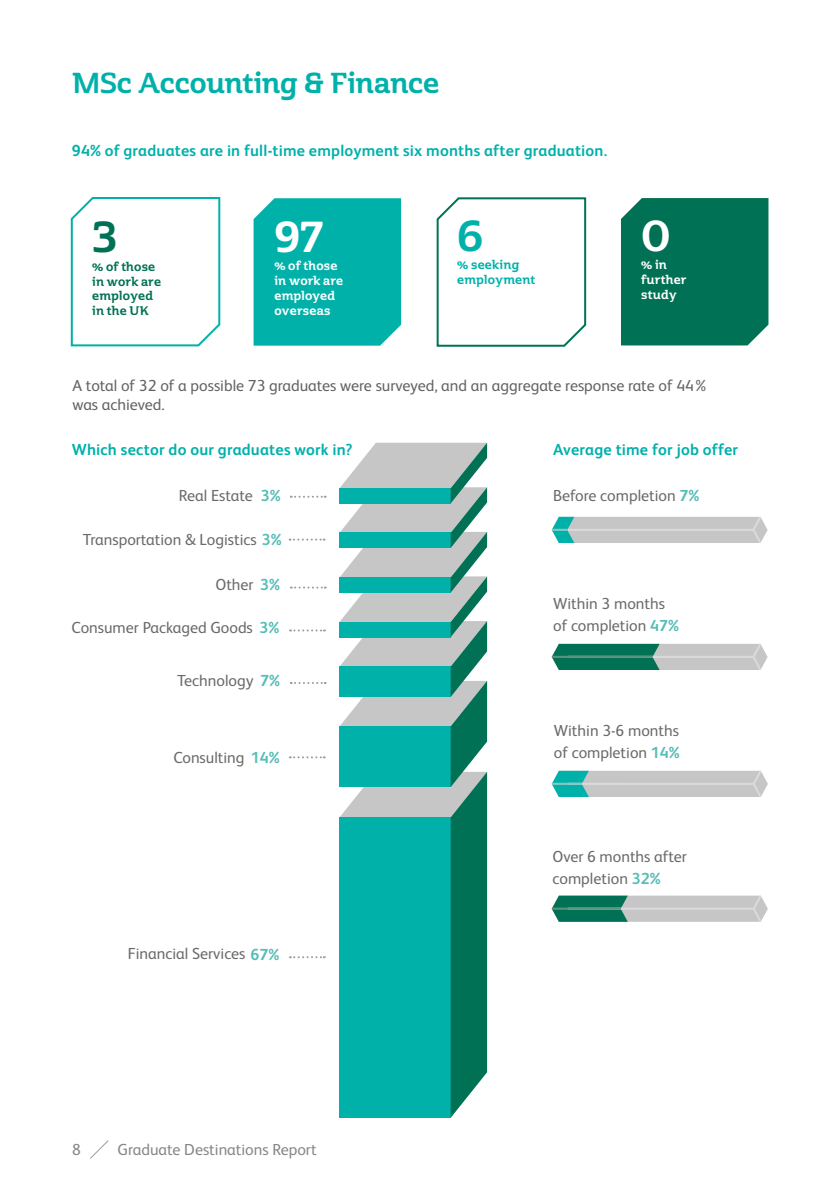
<style>
.page{position:relative;width:840px;height:1191px;background:#fff}
.page>*{position:absolute;margin:0;border:0;box-sizing:border-box;transform-origin:0 0}
.t1{font:42px "Cabrito Semi Nor Bol";color:#fff}
.t2{font:42px "Cabrito Semi Nor Bol";color:#007154}
.t3{font:42px "Cabrito Semi Nor Bol";color:#00b1aa}
.t4{font:28px "Cabrito Semi Nor Bol";letter-spacing:-.005em;color:#00b1aa}
.t5{font:16px/22px "FS Albert";color:#6a6a69}
.t6{font:700 16px "FS Albert";letter-spacing:.01em;color:#00b1aa}
.t7{font:16px/19.2px "FS Albert";color:#646363}
.t8{font:16px "FS Albert";color:#878787}
.t9{font:12.2px/14.8px "Cabrito Semi Nor Bol";letter-spacing:.02em;color:#fff}
.t10{font:12.2px/14.8px "Cabrito Semi Nor Bol";letter-spacing:.015em;color:#007154}
.t11{font:12.2px/14.8px "Cabrito Semi Nor Bol";letter-spacing:.015em;color:#00b1aa}
.s1{font-weight:700;color:#57bdb7}
</style>
<div class="page">
<svg style="left:90px;top:1140px;width:19px;height:19px"></svg>
<div style="left:621px;top:198px;width:147px;height:147px;background:#007154"></div>
<svg style="left:436px;top:197px;width:151px;height:150px"></svg>
<svg style="left:70px;top:197px;width:151px;height:150px"></svg>
<div style="left:253px;top:198px;width:148px;height:148px;background:#00b1aa"></div>
<svg style="left:290px;top:496px;width:35px;height:2px"></svg>
<svg style="left:291px;top:586px;width:34px;height:2px"></svg>
<svg style="left:290px;top:682px;width:35px;height:2px"></svg>
<svg style="left:290px;top:629px;width:35px;height:2px"></svg>
<svg style="left:290px;top:956px;width:34px;height:2px"></svg>
<svg style="left:289px;top:756px;width:35px;height:2px"></svg>
<svg style="left:339px;top:443px;width:148px;height:674px;background:#43b0a8"></svg>
<svg style="left:289px;top:538px;width:35px;height:2px"></svg>
<svg style="left:551px;top:517px;width:216px;height:26px;background:#bcc7c7"></svg>
<svg style="left:551px;top:644px;width:216px;height:26px;background:#70a295"></svg>
<svg style="left:551px;top:771px;width:216px;height:26px;background:#afc6c5"></svg>
<svg style="left:551px;top:895px;width:216px;height:26px;background:#8fb0a8"></svg>
<h2 class="t4" style="left:72px;top:66px;width:368px">MSc Accounting &amp; Finance</h2>
<p class="t6" style="left:72px;top:139px;width:537px">94% of graduates are in full-time employment six months after graduation.</p>
<h1 class="t2" style="left:92px;top:210px;width:27px">3</h1>
<p class="t10" style="left:92px;top:259px;width:70px">% of those in work are employed in the UK</p>
<h1 class="t1" style="left:274px;top:210px;width:50px">97</h1>
<p class="t9" style="left:274px;top:259px;width:70px">% of those in work are employed overseas</p>
<h1 class="t3" style="left:457px;top:209px;width:27px">6</h1>
<p class="t11" style="left:457px;top:258px;width:79px">% seeking employment</p>
<h1 class="t1" style="left:640px;top:209px;width:31px">0</h1>
<p class="t9" style="left:640px;top:258px;width:47px">% in further study</p>
<p class="t7" style="left:72px;top:375px;width:637px">A total of 32 of a possible 73 graduates were surveyed, and an aggregate response rate of 44% was achieved.</p>
<p class="t6" style="left:72px;top:439px;width:282px">Which sector do our graduates work in?</p>
<p class="t5" style="left:179px;top:483px;width:103px">Real Estate <span class="s1">3%</span></p>
<p class="t5" style="left:83px;top:528px;width:200px">Transportation &amp; Logistics <span class="s1">3%</span></p>
<p class="t5" style="left:215px;top:573px;width:66px">Other <span class="s1">3%</span></p>
<p class="t5" style="left:72px;top:616px;width:209px">Consumer Packaged Goods <span class="s1">3%</span></p>
<p class="t5" style="left:177px;top:668px;width:104px">Technology <span class="s1">7%</span></p>
<p class="t5" style="left:173px;top:745px;width:108px">Consulting <span class="s1">14%</span></p>
<p class="t5" style="left:128px;top:942px;width:153px">Financial Services <span class="s1">67%</span></p>
<p class="t8" style="left:72px;top:1138px;width:10px">8</p>
<p class="t8" style="left:117px;top:1138px;width:200px">Graduate Destinations Report</p>
<p class="t6" style="left:553px;top:439px;width:186px">Average time for job offer</p>
<p class="t5" style="left:553px;top:483px;width:148px">Before completion <span class="s1">7%</span></p>
<p class="t5" style="left:553px;top:591px;width:127px">Within 3 months of completion <span class="s1">47%</span></p>
<p class="t5" style="left:553px;top:718px;width:127px">Within 3-6 months of completion <span class="s1">14%</span></p>
<p class="t5" style="left:552px;top:844px;width:136px">Over 6 months after completion <span class="s1">32%</span></p>
</div>
